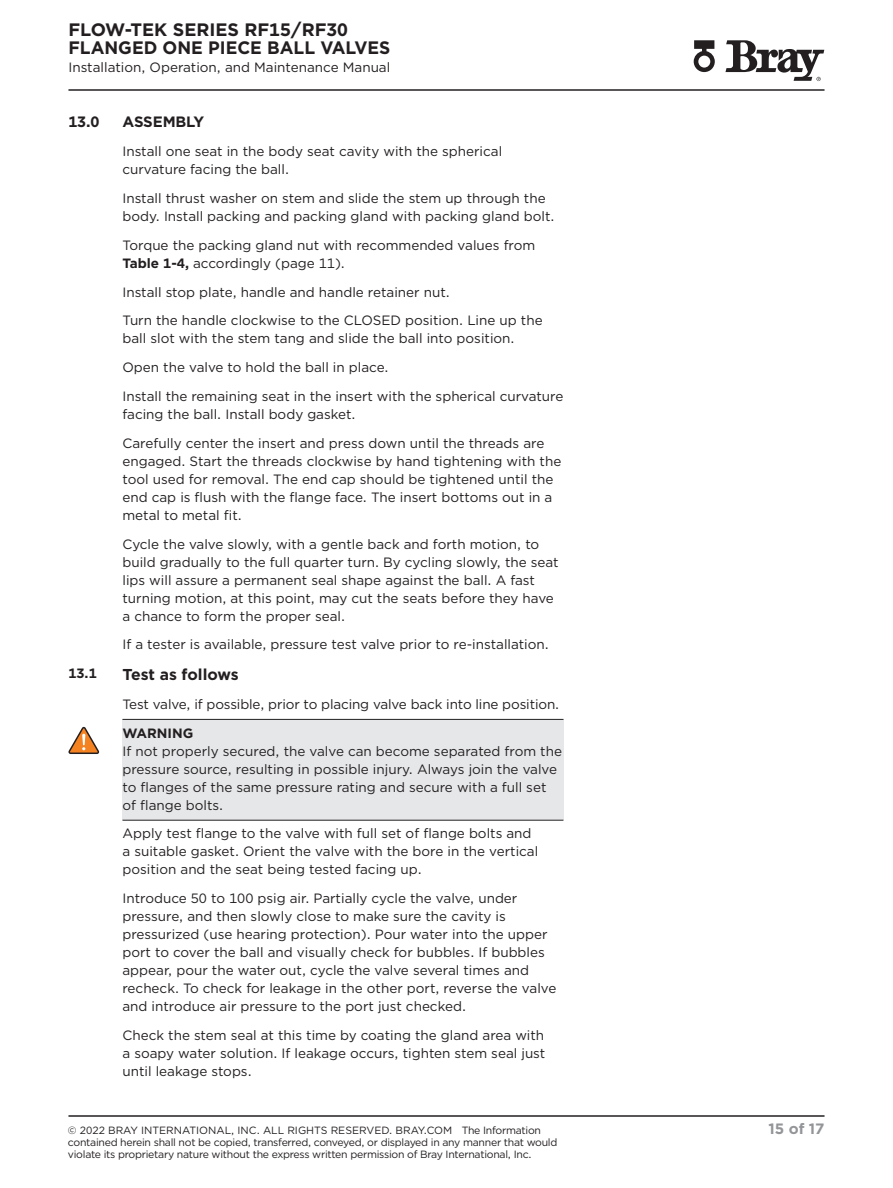
<style>
.page{position:relative;width:893px;height:1188px;background:#fff}
.page>*{position:absolute;margin:0;border:0;box-sizing:border-box;transform-origin:0 0}
.t1{font:700 18px/18px "Gotham";color:#231f20}
.Feature_Body{font:700 15.75px "Gotham";letter-spacing:-.005em;color:#231f20}
.Chapter_Head{font:700 15px "Gotham";letter-spacing:-.01em;color:#231f20}
.t2{font:700 15px "Gotham";color:#939598}
.Body_Text{font:13.5px/18px "Gotham";color:#231f20}
.Body_Text-2{font:700 13.5px "Gotham";color:#231f20}
.Feature_Body-2{font:700 13.5px "Gotham";color:#231f20}
.t3{font:10.5px/12px "Gotham";letter-spacing:-.025em;color:#231f20}
.t4{font:10.5px "Gotham";color:#231f20}
.s1{font-weight:700}
</style>
<div class="page">
<hr style="left:68px;top:89px;width:756px;height:2px;background:#231f20">
<svg style="left:725px;top:40px;width:99px;height:41px"></svg>
<svg style="left:694px;top:40px;width:21px;height:32px"></svg>
<hr style="left:68px;top:1115px;width:756px;height:2px;background:#231f20">
<div style="left:122px;top:719px;width:441px;height:101px;background:#e6e7e9"></div>
<hr style="left:122px;top:719px;width:441px;height:1px;background:#231f20">
<hr style="left:122px;top:820px;width:441px;height:1px;background:#231f20">
<svg style="left:68px;top:727px;width:31px;height:27px"></svg>
<h1 class="t1" style="left:68px;top:21px;width:323px">FLOW-TEK SERIES RF15/RF30<br>FLANGED ONE PIECE BALL VALVES</h1>
<p class="Body_Text" style="left:68px;top:58px;width:323px">Installation, Operation, and Maintenance Manual</p>
<p class="Chapter_Head" style="left:68px;top:112px;width:33px">13.0</p>
<p class="Chapter_Head" style="left:122px;top:112px;width:83px">ASSEMBLY</p>
<p class="Body_Text" style="left:122px;top:142px;width:381px">Install one seat in the body seat cavity with the spherical curvature facing the ball.</p>
<p class="Body_Text" style="left:122px;top:189px;width:434px">Install thrust washer on stem and slide the stem up through the body. Install packing and packing gland with packing gland bolt.</p>
<p class="Body_Text" style="left:122px;top:236px;width:414px">Torque the packing gland nut with recommended values from<br><span class="s1">Table 1-4,</span> accordingly (page 11).</p>
<p class="Body_Text" style="left:122px;top:283px;width:329px">Install stop plate, handle and handle retainer nut.</p>
<p class="Body_Text" style="left:122px;top:311px;width:422px">Turn the handle clockwise to the CLOSED position. Line up the ball slot with the stem tang and slide the ball into position.</p>
<p class="Body_Text" style="left:122px;top:358px;width:268px">Open the valve to hold the ball in place.</p>
<p class="Body_Text" style="left:122px;top:387px;width:442px">Install the remaining seat in the insert with the spherical curvature facing the ball. Install body gasket.</p>
<p class="Body_Text" style="left:122px;top:434px;width:440px">Carefully center the insert and press down until the threads are engaged. Start the threads clockwise by hand tightening with the tool used for removal. The end cap should be tightened until the end cap is flush with the flange face. The insert bottoms out in a metal to metal fit.</p>
<p class="Body_Text" style="left:122px;top:535px;width:438px">Cycle the valve slowly, with a gentle back and forth motion, to build gradually to the full quarter turn. By cycling slowly, the seat lips will assure a permanent seal shape against the ball. A fast turning motion, at this point, may cut the seats before they have a chance to form the proper seal.</p>
<p class="Body_Text" style="left:122px;top:635px;width:428px">If a tester is available, pressure test valve prior to re-installation.</p>
<p class="Feature_Body-2" style="left:68px;top:665px;width:30px">13.1</p>
<p class="Feature_Body" style="left:122px;top:664px;width:118px">Test as follows</p>
<p class="Body_Text" style="left:122px;top:695px;width:438px">Test valve, if possible, prior to placing valve back into line position.</p>
<p class="Body_Text-2" style="left:122px;top:724px;width:72px">WARNING</p>
<p class="Body_Text" style="left:122px;top:742px;width:441px">If not properly secured, the valve can become separated from the pressure source, resulting in possible injury. Always join the valve to flanges of the same pressure rating and secure with a full set of flange bolts.</p>
<p class="Body_Text" style="left:122px;top:824px;width:417px">Apply test flange to the valve with full set of flange bolts and a suitable gasket. Orient the valve with the bore in the vertical position and the seat being tested facing up.</p>
<p class="Body_Text" style="left:122px;top:889px;width:435px">Introduce 50 to 100 psig air. Partially cycle the valve, under pressure, and then slowly close to make sure the cavity is pressurized (use hearing protection). Pour water into the upper port to cover the ball and visually check for bubbles. If bubbles appear, pour the water out, cycle the valve several times and recheck. To check for leakage in the other port, reverse the valve and introduce air pressure to the port just checked.</p>
<p class="Body_Text" style="left:122px;top:1026px;width:424px;text-align:justify">Check the stem seal at this time by coating the gland area with a soapy water solution. If leakage occurs, tighten stem seal just until leakage stops.</p>
<p class="t4" style="left:68px;top:1124px;width:475px">© 2022 BRAY INTERNATIONAL, INC. ALL RIGHTS RESERVED. BRAY.COM The Information</p>
<p class="t2" style="left:768px;top:1119px;width:58px">15 of 17</p>
<p class="t3" style="left:68px;top:1136px;width:491px">contained herein shall not be copied, transferred, conveyed, or displayed in any manner that would violate its proprietary nature without the express written permission of Bray International, Inc.</p>
</div>
